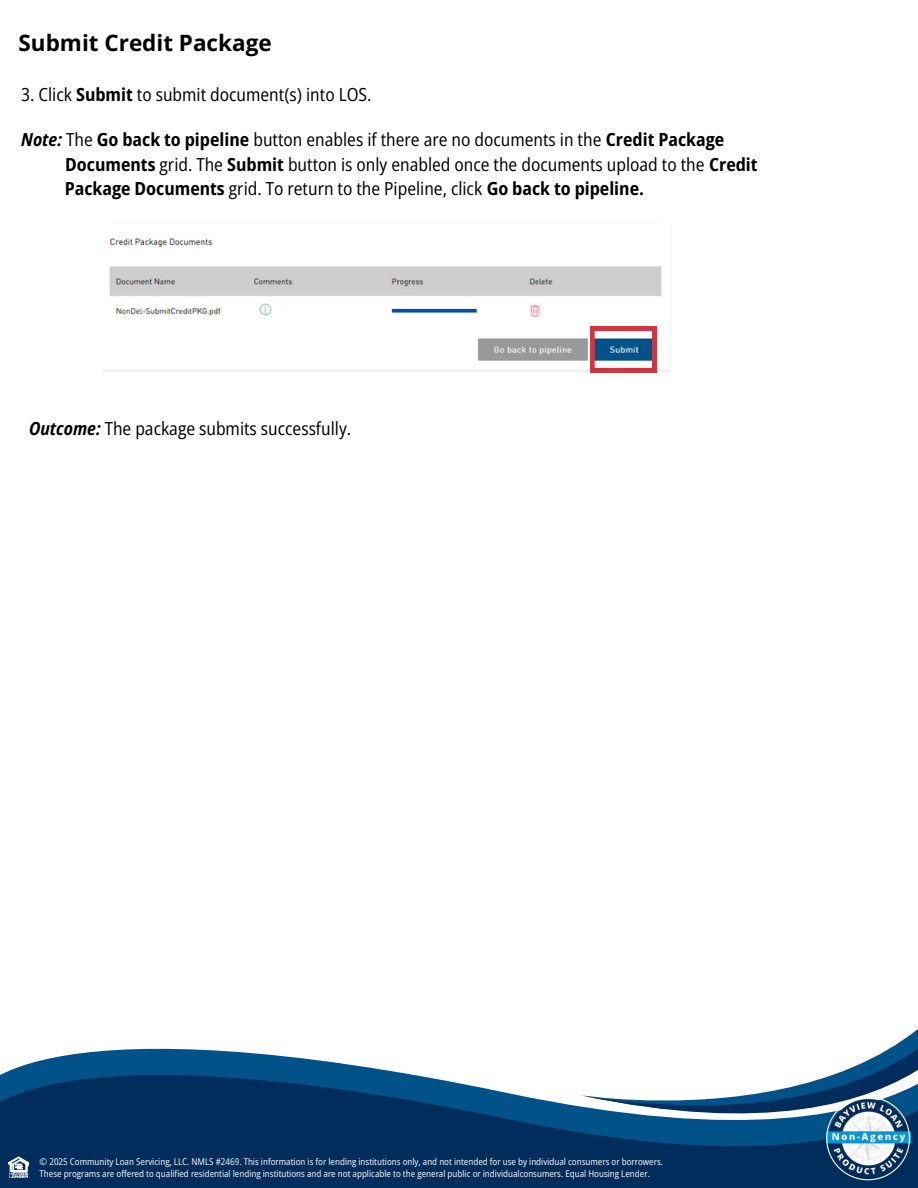
<style>
.page{position:relative;width:918px;height:1188px;background:#fff}
.page>*{position:absolute;margin:0;border:0;box-sizing:border-box;transform-origin:0 0}
.t1{font:700 22.5px "Open Sans";color:#000}
.t2{font:semi-condensed 18px/24.8px "Open Sans";color:#000}
.t3{font:semi-condensed 9.3px/11.6px "Open Sans";color:#fbfbfb}
.s1{font-weight:700}
.s2{font-weight:700;font-style:italic}
</style>
<div class="page">
<svg style="left:0;top:1048px;width:574px;height:140px;background:#214f79"></svg>
<svg style="left:574px;top:1029px;width:344px;height:159px"></svg>
<svg style="left:8px;top:1156px;width:21px;height:22px"></svg>
<img style="left:826px;top:1097px;width:85px;height:84px">
<svg style="left:826px;top:1097px;width:84px;height:83px"></svg>
<img style="left:104px;top:238px;width:566px;height:133px">
<svg style="left:590px;top:327px;width:67px;height:45px"></svg>
<h2 class="t1" style="left:19px;top:27px;width:255px">Submit Credit Package</h2>
<h2 class="t2" style="left:21px;top:82px;width:352px">3. Click <span class="s1">Submit</span> to submit document(s) into LOS.</h2>
<p class="t2" style="left:65px;top:126px;width:694px;text-indent:-44px"><span class="s2">Note:</span> The <span class="s1">Go back to pipeline</span> button enables if there are no documents in the <span class="s1">Credit Package<br>Documents</span> grid. The <span class="s1">Submit</span> button is only enabled once the documents upload to the <span class="s1">Credit<br>Package Documents</span> grid. To return to the Pipeline, click <span class="s1">Go back to pipeline.</span></p>
<h2 class="t2" style="left:29px;top:415px;width:324px"><span class="s2">Outcome:</span> The package submits successfully.</h2>
<h1 class="t3" style="left:40px;top:1156px;width:625px">© 2025 Community Loan Servicing, LLC. NMLS #2469. This information is for lending institutions only, and not intended for use by individual consumers or borrowers.<br>These programs are offered to qualified residential lending institutions and are not applicable to the general public or individualconsumers. Equal Housing Lender.</h1>
</div>
